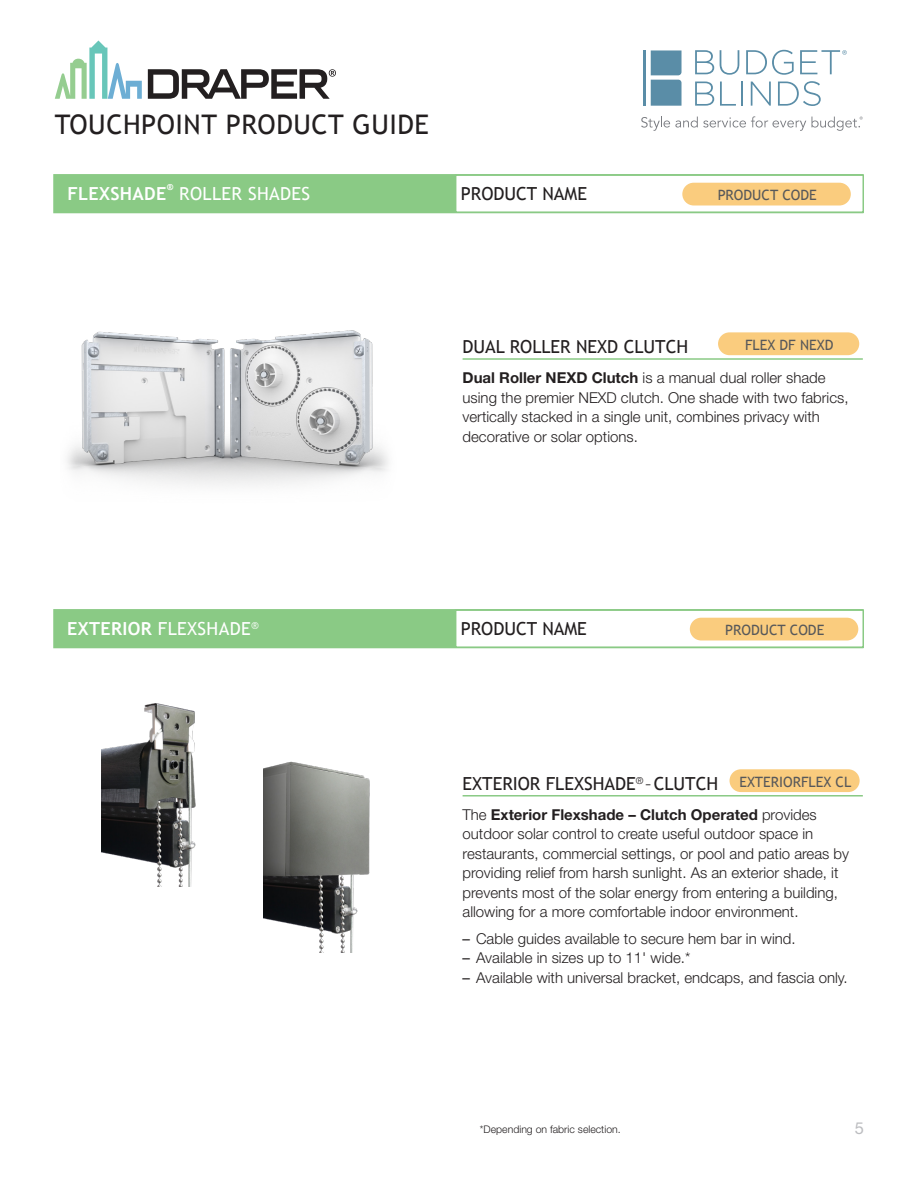
<style>
.page{position:relative;width:918px;height:1188px;background:#fff}
.page>*{position:absolute;margin:0;border:0;box-sizing:border-box;transform-origin:0 0}
.t1{font:27px "Trebuchet MS";letter-spacing:.02em;color:#231f20}
.SMALL_HEADER{font:18px "Trebuchet MS";color:#231f20}
.t2{font:18px "Trebuchet MS";letter-spacing:.02em;color:#fff}
.t3{font:700 18px "Trebuchet MS";letter-spacing:.02em;color:#fff}
.t4{font:16.5px "Helvetica Neue LT Std";color:#bcbdc0}
.BODY_COPY_2{font:300 15px/19.5px "Helvetica Neue LT Std";color:#231f20}
.Page_Headings{font:14.25px "Trebuchet MS";color:#57585a}
.BODY_COPY_2-2{font:300 10.5px "Helvetica Neue LT Std";color:#231f20}
.t5{font:10.5px "Trebuchet MS";color:#fff}
.t6{font:700 9px "Trebuchet MS";color:#fff}
.s1{font-weight:700}
.s2{font-weight:400}
</style>
<div class="page">
<img style="left:67px;top:330px;width:321px;height:156px">
<div style="left:53px;top:174px;width:810px;height:39px;background:#8aca85"></div>
<div style="left:455px;top:174px;width:409px;height:39px;background:#fff;border:2px solid #8aca85"></div>
<svg style="left:55px;top:41px;width:87px;height:58px"></svg>
<svg style="left:148px;top:69px;width:188px;height:30px"></svg>
<svg style="left:695px;top:50px;width:19px;height:24px"></svg>
<svg style="left:720px;top:50px;width:19px;height:25px"></svg>
<svg style="left:746px;top:50px;width:48px;height:25px"></svg>
<svg style="left:695px;top:82px;width:19px;height:24px"></svg>
<svg style="left:720px;top:82px;width:16px;height:24px"></svg>
<svg style="left:742px;top:82px;width:1px;height:24px"></svg>
<svg style="left:751px;top:82px;width:20px;height:24px"></svg>
<svg style="left:778px;top:81px;width:43px;height:25px"></svg>
<svg style="left:800px;top:50px;width:47px;height:24px"></svg>
<hr style="left:643px;top:50px;width:3px;height:56px;background:#5a8da7">
<svg style="left:651px;top:50px;width:31px;height:56px;background:#6b99b0"></svg>
<svg style="left:641px;top:116px;width:222px;height:15px"></svg>
<img style="left:102px;top:703px;width:94px;height:183px">
<img style="left:263px;top:761px;width:107px;height:192px">
<hr style="left:463px;top:795px;width:400px;height:2px;background:#8aca85">
<div style="left:53px;top:609px;width:810px;height:39px;background:#8aca85"></div>
<div style="left:455px;top:609px;width:409px;height:39px;background:#fff;border:2px solid #8aca85"></div>
<hr style="left:463px;top:358px;width:400px;height:2px;background:#8aca85">
<div style="left:682px;top:183px;width:169px;height:23px;background:#facc7e;border-radius:11px"></div>
<div style="left:730px;top:769px;width:130px;height:23px;background:#facc7e;border-radius:11px"></div>
<div style="left:690px;top:618px;width:168px;height:23px;background:#facc7e;border-radius:11px"></div>
<div style="left:718px;top:332px;width:141px;height:23px;background:#facc7e;border-radius:11px"></div>
<h1 class="t1" style="left:55px;top:109px;width:376px">TOUCHPOINT PRODUCT GUIDE</h1>
<p class="t6" style="left:167px;top:181px;width:8px">®</p>
<p class="t2" style="left:179px;top:183px;width:133px">ROLLER SHADES</p>
<p class="SMALL_HEADER" style="left:461px;top:183px;width:128px">PRODUCT NAME</p>
<p class="t3" style="left:67px;top:182px;width:101px">FLEXSHADE</p>
<p class="Page_Headings" style="left:718px;top:187px;width:101px">PRODUCT CODE</p>
<p class="Page_Headings" style="left:745px;top:336px;width:90px">FLEX DF NEXD</p>
<p class="SMALL_HEADER" style="left:463px;top:336px;width:227px">DUAL ROLLER NEXD CLUTCH</p>
<p class="BODY_COPY_2" style="left:463px;top:368px;width:387px"><span class="s1">Dual Roller NEXD Clutch</span> is a manual dual roller shade using the premier NEXD clutch. One shade with two fabrics, vertically stacked in a single unit, combines privacy with decorative or solar options.</p>
<p class="t2" style="left:67px;top:618px;width:185px"><span class="s1">EXTERIOR</span> FLEXSHADE</p>
<p class="Page_Headings" style="left:725px;top:622px;width:101px">PRODUCT CODE</p>
<p class="t5" style="left:251px;top:619px;width:9px">®</p>
<p class="SMALL_HEADER" style="left:461px;top:618px;width:128px">PRODUCT NAME</p>
<p class="Page_Headings" style="left:739px;top:773px;width:113px">EXTERIORFLEX CL</p>
<p class="SMALL_HEADER" style="left:463px;top:773px;width:257px">EXTERIOR FLEXSHADE<sup>®</sup> –CLUTCH</p>
<p class="BODY_COPY_2" style="left:463px;top:805px;width:388px">The <span class="s1">Exterior Flexshade – Clutch Operated</span> provides outdoor solar control to create useful outdoor space in restaurants, commercial settings, or pool and patio areas by providing relief from harsh sunlight. As an exterior shade, it prevents most of the solar energy from entering a building, allowing for a more comfortable indoor environment.</p>
<p class="BODY_COPY_2" style="left:463px;top:928px;width:335px"><span class="s2">–</span> Cable guides available to secure hem bar in wind.</p>
<p class="BODY_COPY_2" style="left:463px;top:948px;width:229px"><span class="s2">–</span> Available in sizes up to 11' wide.*</p>
<p class="BODY_COPY_2" style="left:463px;top:967px;width:387px"><span class="s2">–</span> Available with universal bracket, endcaps, and fascia only.</p>
<p class="BODY_COPY_2-2" style="left:480px;top:1123px;width:142px">*Depending on fabric selection.</p>
<p class="t4" style="left:855px;top:1118px;width:11px">5</p>
</div>
